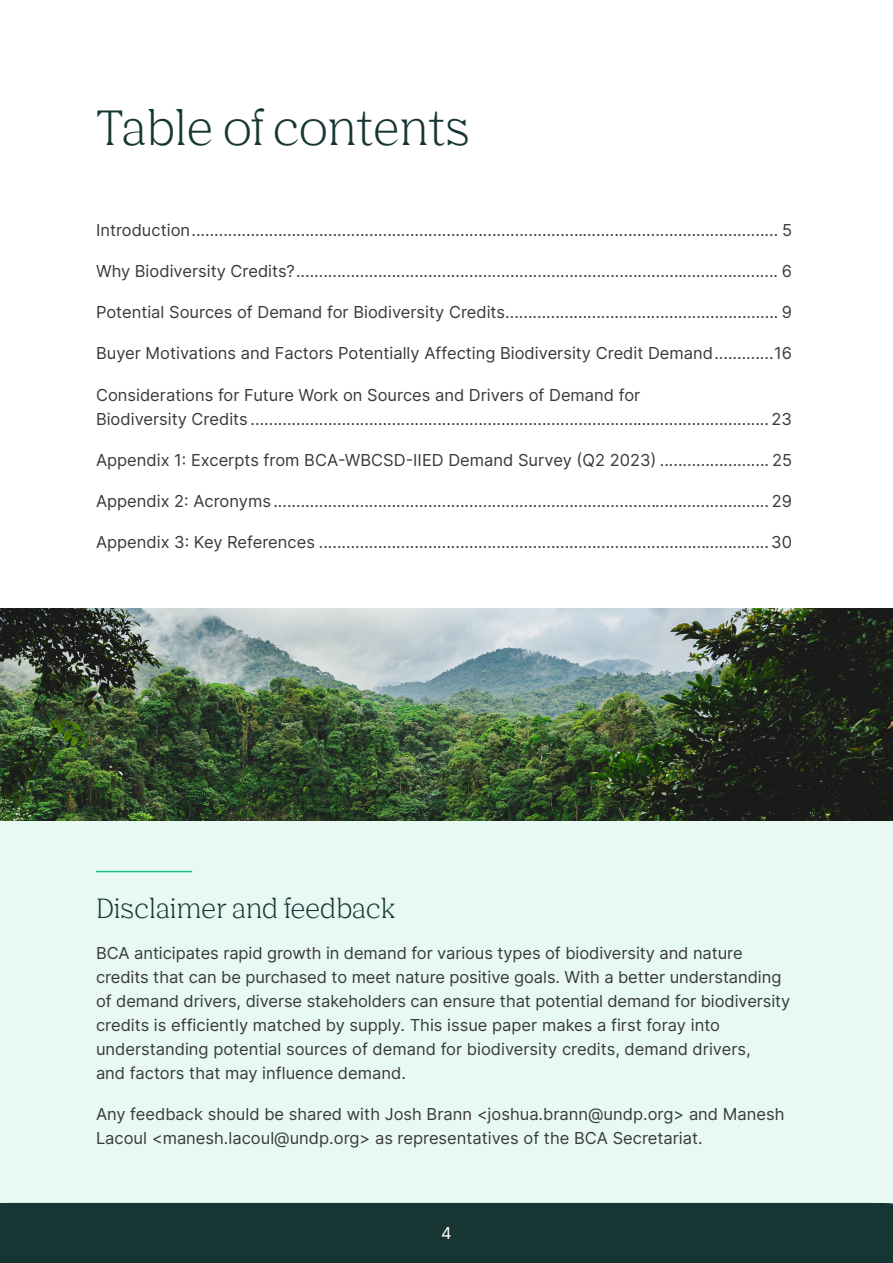
<style>
.page{position:relative;width:893px;height:1263px;background:#fff}
.page>*{position:absolute;margin:0;border:0;box-sizing:border-box;transform-origin:0 0}
.t1{font:300 48px "Nib Pro";color:#163634}
.t2{font:300 27px "Nib Pro";color:#163634}
.toc_2{font:16.5px/24px "Inter";color:#3a3a3a}
.t3{font:16.5px "Inter";color:#fff}
</style>
<div class="page">
<div style="left:0;top:1203px;width:893px;height:60px;background:#173633"></div>
<div style="left:0;top:821px;width:893px;height:382px;background:#e7f9f2"></div>
<img style="left:0;top:608px;width:893px;height:213px">
<hr style="left:96px;top:871px;width:96px;height:1px;background:#14c282">
<p class="t1" style="left:96px;top:101px;width:376px">Table of contents</p>
<p class="toc_2" style="left:96px;top:218px;width:698px">Introduction................................................................................................................................. 5</p>
<p class="toc_2" style="left:96px;top:259px;width:698px">Why Biodiversity Credits?.......................................................................................................... 6</p>
<p class="toc_2" style="left:96px;top:300px;width:698px">Potential Sources of Demand for Biodiversity Credits............................................................ 9</p>
<p class="toc_2" style="left:96px;top:341px;width:697px">Buyer Motivations and Factors Potentially Affecting Biodiversity Credit Demand.............16</p>
<p class="toc_2" style="left:96px;top:382px;width:697px">Considerations for Future Work on Sources and Drivers of Demand for<br>Biodiversity Credits ..................................................................................................................23</p>
<p class="toc_2" style="left:96px;top:447px;width:697px">Appendix 1: Excerpts from BCA-WBCSD-IIED Demand Survey (Q2 2023) ........................ 25</p>
<p class="toc_2" style="left:96px;top:488px;width:698px">Appendix 2: Acronyms ............................................................................................................. 29</p>
<p class="toc_2" style="left:96px;top:529px;width:697px">Appendix 3: Key References ...................................................................................................30</p>
<p class="t2" style="left:96px;top:893px;width:301px">Disclaimer and feedback</p>
<p class="toc_2" style="left:96px;top:941px;width:696px">BCA anticipates rapid growth in demand for various types of biodiversity and nature credits that can be purchased to meet nature positive goals. With a better understanding of demand drivers, diverse stakeholders can ensure that potential demand for biodiversity credits is efficiently matched by supply. This issue paper makes a first foray into understanding potential sources of demand for biodiversity credits, demand drivers,<br>and factors that may influence demand.</p>
<p class="toc_2" style="left:96px;top:1102px;width:690px">Any feedback should be shared with Josh Brann &lt;joshua.brann@undp.org&gt; and Manesh<br>Lacoul &lt;manesh.lacoul@undp.org&gt; as representatives of the BCA Secretariat.</p>
<p class="t3" style="left:441px;top:1221px;width:12px">4</p>
</div>
